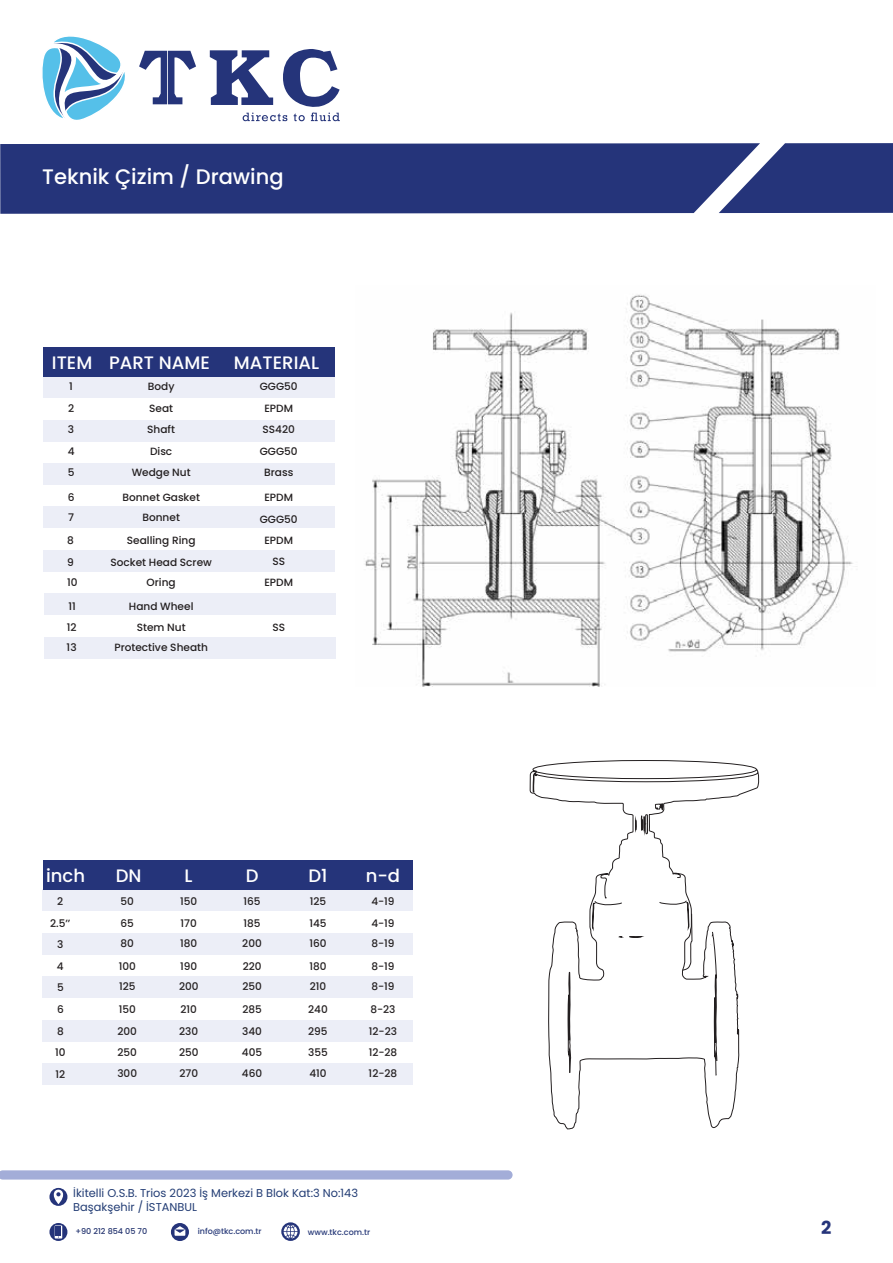
<style>
.page{position:relative;width:893px;height:1263px;background:#fff}
.page>*{position:absolute;margin:0;border:0;box-sizing:border-box;transform-origin:0 0}
.t1{font:500 21px "Poppins";color:#fff}
.t2{font:500 18px "Poppins";color:#fff}
.t3{font:700 18px "Poppins";color:#25347a}
.t4{font:11.4px/13.6px "Poppins";color:#223c74}
.t5{font:500 10.5px "Poppins";color:#231f20}
.t6{font:500 8.1px "Poppins";color:#273978}
.t7{font:500 8.1px "Poppins";color:#253570}
</style>
<div class="page">
<svg style="left:49px;top:1223px;width:18px;height:18px"></svg>
<svg style="left:171px;top:1223px;width:18px;height:18px"></svg>
<svg style="left:281px;top:1222px;width:19px;height:19px"></svg>
<svg style="left:49px;top:1188px;width:18px;height:18px"></svg>
<svg style="left:42px;top:36px;width:83px;height:84px"></svg>
<svg style="left:139px;top:51px;width:57px;height:53px"></svg>
<svg style="left:210px;top:49px;width:130px;height:72px"></svg>
<div style="left:760px;top:143px;width:133px;height:70px;background:#25347a"></div>
<div style="left:0;top:143px;width:760px;height:71px;background:#25347a"></div>
<svg style="left:0;top:1170px;width:513px;height:9px;background:#a6b0d9"></svg>
<div style="left:44px;top:376px;width:291px;height:22px;background:#eceef7"></div>
<div style="left:44px;top:420px;width:291px;height:21px;background:#eceef7"></div>
<div style="left:44px;top:463px;width:291px;height:22px;background:#eceef7"></div>
<div style="left:44px;top:507px;width:291px;height:21px;background:#eceef7"></div>
<div style="left:44px;top:550px;width:291px;height:22px;background:#eceef7"></div>
<div style="left:45px;top:593px;width:291px;height:22px;background:#eceef7"></div>
<div style="left:45px;top:637px;width:291px;height:22px;background:#eceef7"></div>
<div style="left:44px;top:347px;width:291px;height:29px;background:#25347a"></div>
<div style="left:43px;top:889px;width:370px;height:22px;background:#eceef7"></div>
<div style="left:43px;top:933px;width:370px;height:22px;background:#eceef7"></div>
<div style="left:43px;top:976px;width:370px;height:22px;background:#eceef7"></div>
<div style="left:43px;top:1020px;width:370px;height:21px;background:#eceef7"></div>
<div style="left:43px;top:1063px;width:370px;height:22px;background:#eceef7"></div>
<div style="left:43px;top:860px;width:370px;height:29px;background:#25347a"></div>
<img style="left:365px;top:295px;width:492px;height:391px">
<svg style="left:530px;top:760px;width:229px;height:370px"></svg>
<svg style="left:569px;top:1057px;width:2px;height:16px"></svg>
<svg style="left:649px;top:830px;width:43px;height:141px"></svg>
<h1 class="t1" style="left:42px;top:165px;width:243px">Teknik Çizim / Drawing</h1>
<h2 class="t2" style="left:52px;top:352px;width:159px">ITEM PART NAME</h2>
<h2 class="t2" style="left:234px;top:352px;width:87px">MATERIAL</h2>
<p class="t5" style="left:68px;top:402px;width:8px">2</p>
<p class="t5" style="left:149px;top:402px;width:25px">Seat</p>
<p class="t5" style="left:264px;top:402px;width:30px">EPDM</p>
<p class="t5" style="left:68px;top:423px;width:8px">3</p>
<p class="t5" style="left:147px;top:423px;width:29px">Shaft</p>
<p class="t5" style="left:263px;top:423px;width:34px">SS420</p>
<p class="t5" style="left:69px;top:380px;width:5px">1</p>
<p class="t5" style="left:148px;top:380px;width:28px">Body</p>
<p class="t5" style="left:260px;top:380px;width:39px">GGG50</p>
<p class="t5" style="left:68px;top:445px;width:8px">4</p>
<p class="t5" style="left:150px;top:445px;width:24px">Disc</p>
<p class="t5" style="left:260px;top:445px;width:39px">GGG50</p>
<p class="t5" style="left:68px;top:467px;width:8px">5</p>
<p class="t5" style="left:132px;top:467px;width:61px">Wedge Nut</p>
<p class="t5" style="left:264px;top:467px;width:31px">Brass</p>
<p class="t5" style="left:68px;top:491px;width:8px">6</p>
<p class="t5" style="left:122px;top:491px;width:79px">Bonnet Gasket</p>
<p class="t5" style="left:264px;top:491px;width:30px">EPDM</p>
<p class="t5" style="left:68px;top:511px;width:7px">7</p>
<p class="t5" style="left:142px;top:511px;width:39px">Bonnet</p>
<p class="t5" style="left:260px;top:513px;width:39px">GGG50</p>
<p class="t5" style="left:67px;top:534px;width:8px">8</p>
<p class="t5" style="left:127px;top:534px;width:70px">Sealling Ring</p>
<p class="t5" style="left:264px;top:534px;width:30px">EPDM</p>
<p class="t5" style="left:67px;top:556px;width:8px">9</p>
<p class="t5" style="left:110px;top:556px;width:103px">Socket Head Screw</p>
<p class="t5" style="left:272px;top:555px;width:14px">SS</p>
<p class="t5" style="left:67px;top:577px;width:12px">10</p>
<p class="t5" style="left:147px;top:577px;width:31px">Oring</p>
<p class="t5" style="left:264px;top:577px;width:30px">EPDM</p>
<p class="t5" style="left:69px;top:600px;width:9px">11</p>
<p class="t5" style="left:129px;top:600px;width:66px">Hand Wheel</p>
<p class="t5" style="left:67px;top:621px;width:11px">12</p>
<p class="t5" style="left:137px;top:621px;width:50px">Stem Nut</p>
<p class="t5" style="left:272px;top:621px;width:14px">SS</p>
<p class="t5" style="left:67px;top:641px;width:11px">13</p>
<p class="t5" style="left:114px;top:641px;width:95px">Protective Sheath</p>
<h2 class="t2" style="left:46px;top:866px;width:40px">inch</h2>
<h2 class="t2" style="left:116px;top:865px;width:27px">DN</h2>
<h2 class="t2" style="left:184px;top:865px;width:9px">L</h2>
<h2 class="t2" style="left:246px;top:865px;width:14px">D</h2>
<h2 class="t2" style="left:308px;top:865px;width:21px">D1</h2>
<h2 class="t2" style="left:366px;top:865px;width:36px">n-d</h2>
<p class="t5" style="left:57px;top:895px;width:8px">2</p>
<p class="t5" style="left:121px;top:895px;width:15px">50</p>
<p class="t5" style="left:180px;top:895px;width:19px">150</p>
<p class="t5" style="left:243px;top:895px;width:19px">165</p>
<p class="t5" style="left:310px;top:895px;width:18px">125</p>
<p class="t5" style="left:371px;top:895px;width:25px">4-19</p>
<p class="t5" style="left:50px;top:917px;width:22px">2.5’’</p>
<p class="t5" style="left:121px;top:917px;width:15px">65</p>
<p class="t5" style="left:181px;top:917px;width:18px">170</p>
<p class="t5" style="left:244px;top:917px;width:19px">185</p>
<p class="t5" style="left:309px;top:917px;width:19px">145</p>
<p class="t5" style="left:371px;top:917px;width:25px">4-19</p>
<p class="t5" style="left:57px;top:938px;width:8px">3</p>
<p class="t5" style="left:121px;top:938px;width:15px">80</p>
<p class="t5" style="left:180px;top:938px;width:19px">180</p>
<p class="t5" style="left:242px;top:938px;width:21px">200</p>
<p class="t5" style="left:309px;top:938px;width:19px">160</p>
<p class="t5" style="left:371px;top:938px;width:25px">8-19</p>
<p class="t5" style="left:57px;top:960px;width:8px">4</p>
<p class="t5" style="left:119px;top:960px;width:19px">100</p>
<p class="t5" style="left:180px;top:960px;width:19px">190</p>
<p class="t5" style="left:243px;top:960px;width:20px">220</p>
<p class="t5" style="left:309px;top:960px;width:19px">180</p>
<p class="t5" style="left:371px;top:960px;width:25px">8-19</p>
<p class="t5" style="left:57px;top:981px;width:8px">5</p>
<p class="t5" style="left:119px;top:980px;width:18px">125</p>
<p class="t5" style="left:179px;top:980px;width:21px">200</p>
<p class="t5" style="left:242px;top:980px;width:21px">250</p>
<p class="t5" style="left:310px;top:980px;width:18px">210</p>
<p class="t5" style="left:371px;top:980px;width:25px">8-19</p>
<p class="t5" style="left:57px;top:1003px;width:8px">6</p>
<p class="t5" style="left:119px;top:1003px;width:19px">150</p>
<p class="t5" style="left:181px;top:1003px;width:18px">210</p>
<p class="t5" style="left:242px;top:1003px;width:21px">285</p>
<p class="t5" style="left:308px;top:1003px;width:21px">240</p>
<p class="t5" style="left:370px;top:1003px;width:27px">8-23</p>
<p class="t5" style="left:57px;top:1025px;width:8px">8</p>
<p class="t5" style="left:117px;top:1025px;width:21px">200</p>
<p class="t5" style="left:179px;top:1025px;width:21px">230</p>
<p class="t5" style="left:242px;top:1025px;width:21px">340</p>
<p class="t5" style="left:308px;top:1025px;width:21px">295</p>
<p class="t5" style="left:369px;top:1025px;width:30px">12-23</p>
<p class="t5" style="left:55px;top:1046px;width:12px">10</p>
<p class="t5" style="left:118px;top:1046px;width:21px">250</p>
<p class="t5" style="left:179px;top:1046px;width:21px">250</p>
<p class="t5" style="left:242px;top:1046px;width:22px">405</p>
<p class="t5" style="left:308px;top:1046px;width:21px">355</p>
<p class="t5" style="left:369px;top:1046px;width:30px">12-28</p>
<p class="t5" style="left:55px;top:1068px;width:11px">12</p>
<p class="t5" style="left:117px;top:1067px;width:21px">300</p>
<p class="t5" style="left:179px;top:1067px;width:20px">270</p>
<p class="t5" style="left:242px;top:1067px;width:22px">460</p>
<p class="t5" style="left:309px;top:1067px;width:19px">410</p>
<p class="t5" style="left:369px;top:1067px;width:30px">12-28</p>
<p class="t4" style="left:73px;top:1186px;width:286px">İkitelli O.S.B. Trios 2023 İş Merkezi B Blok Kat:3 No:143<br>Başakşehir / İSTANBUL</p>
<p class="t7" style="left:75px;top:1227px;width:73px">+90 212 854 05 70</p>
<p class="t6" style="left:198px;top:1227px;width:65px">info@tkc.com.tr</p>
<p class="t6" style="left:308px;top:1227px;width:64px">www.tkc.com.tr</p>
<h2 class="t3" style="left:821px;top:1217px;width:12px">2</h2>
</div>
